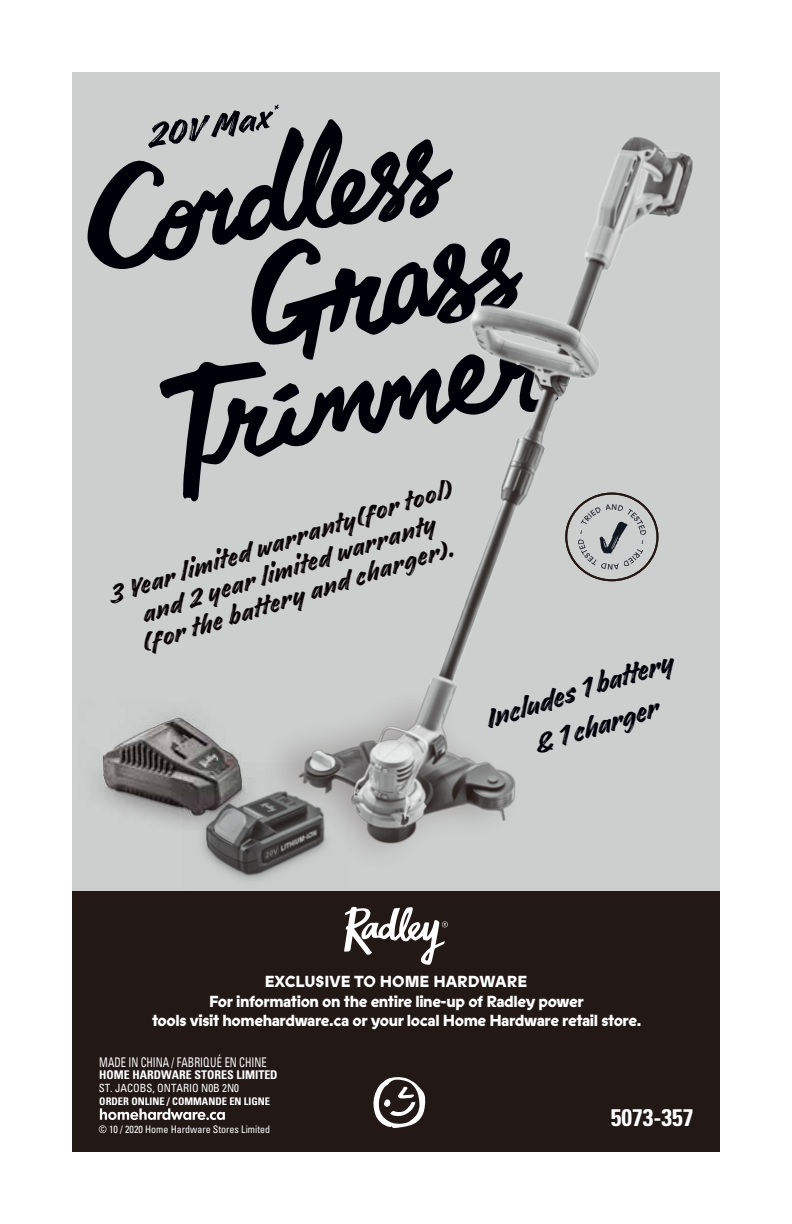
<style>
.page{position:relative;width:792px;height:1224px;background:#fff}
.page>*{position:absolute;margin:0;border:0;box-sizing:border-box;transform-origin:0 0}
.t1{font:32px/38.8px "Handelson Two";color:#000008;text-align:center}
.t2{font:29.2px/28.2px "Handelson Two";color:#090406;text-align:center}
.t3{font:700 condensed 24px "Univers";color:#fff}
.t4{font:800 16px/19.2px "Prophet";letter-spacing:-.025em;color:#fff;text-align:center}
.t5{font:condensed 13.2px "Univers";color:#fff;scale:.79 1}
.t6{font:700 condensed 12px "Univers";color:#fff}
.t7{font:condensed 11.2px "Univers";color:#fff;scale:.96 1}
.t8{font:condensed 10.4px "Univers";color:#fff;scale:.96 1}
.t9{font:700 condensed 10.4px "Univers";color:#fff}
</style>
<div class="page">
<div style="left:72px;top:72px;width:648px;height:1078px;background:#cdcece"></div>
<div style="left:72px;top:891px;width:648px;height:261px;background:#221815"></div>
<svg style="left:373px;top:1077px;width:53px;height:51px"></svg>
<svg style="left:100px;top:1108px;width:125px;height:12px"></svg>
<svg style="left:344px;top:940px;width:101px;height:25px"></svg>
<img style="left:98px;top:715px;width:118px;height:110px">
<img style="left:182px;top:762px;width:34px;height:103px">
<svg style="left:87px;top:160px;width:129px;height:109px"></svg>
<svg style="left:159px;top:361px;width:57px;height:141px"></svg>
<svg style="left:148px;top:114px;width:68px;height:34px"></svg>
<img style="left:216px;top:104px;width:477px;height:836px">
<svg style="left:565px;top:493px;width:93px;height:88px"></svg>
<img style="left:600px;top:522px;width:28px;height:31px">
<h2 class="t2" style="left:104px;top:581px;width:360px;rotate:-17deg">3 Year limited warranty(for tool) and 2 year limited warranty (for the battery and charger).</h2>
<h1 class="t1" style="left:480px;top:701px;width:197px;rotate:-17deg">Includes 1 battery &amp; 1 charger</h1>
<p class="t4" style="left:152px;top:972px;width:491px">EXCLUSIVE TO HOME HARDWARE<br>For information on the entire line-up of Radley power<br>tools visit homehardware.ca or your local Home Hardware retail store.</p>
<p class="t5" style="left:99px;top:1054px;width:213px">MADE IN CHINA / FABRIQUÉ EN CHINE</p>
<p class="t6" style="left:99px;top:1068px;width:180px">HOME HARDWARE STORES LIMITED</p>
<p class="t7" style="left:99px;top:1081px;width:148px">ST. JACOBS, ONTARIO N0B 2N0</p>
<p class="t9" style="left:99px;top:1095px;width:172px">ORDER ONLINE / COMMANDE EN LIGNE</p>
<p class="t8" style="left:99px;top:1123px;width:180px">© 10 / 2020 Home Hardware Stores Limited</p>
<h3 class="t3" style="left:611px;top:1102px;width:84px">5073-357</h3>
</div>
